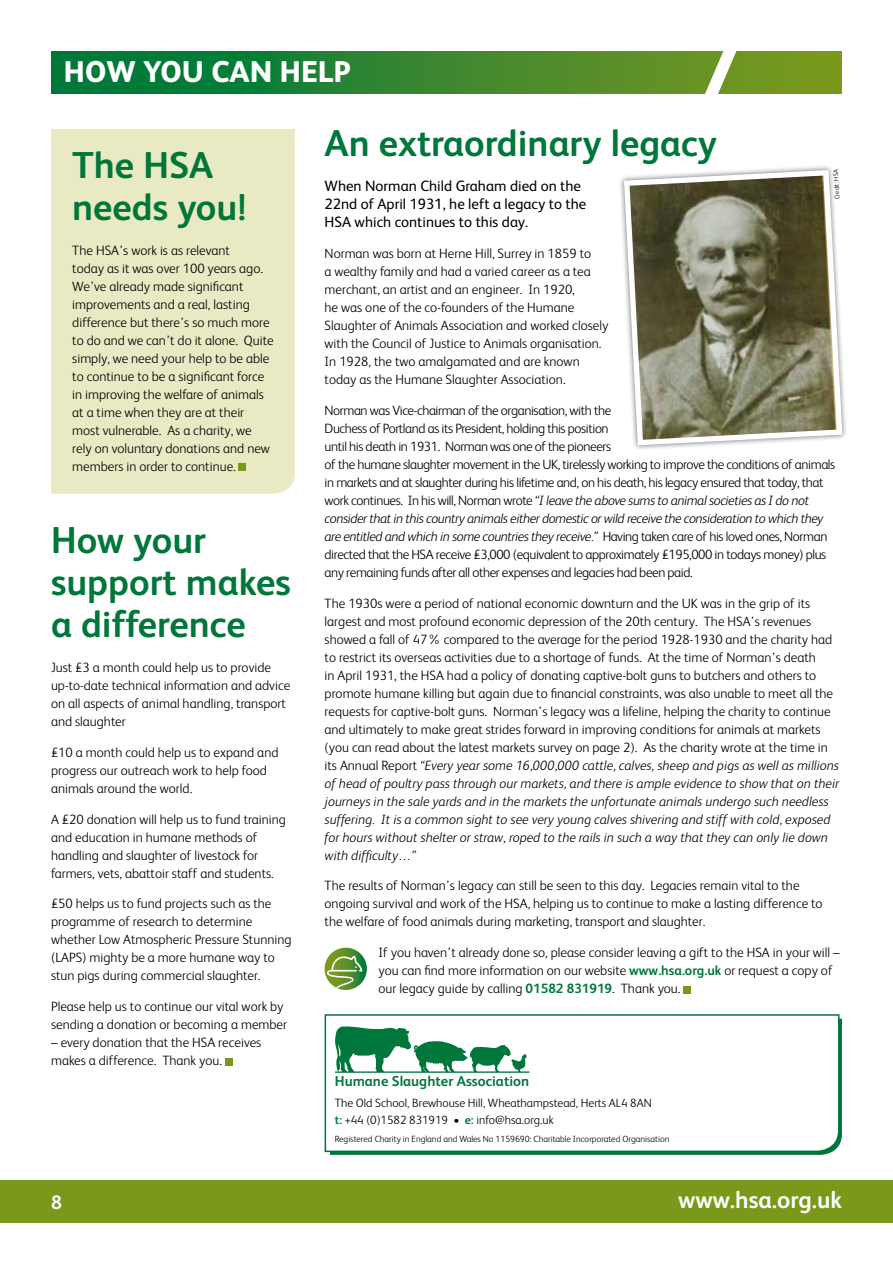
<style>
.page{position:relative;width:893px;height:1263px;background:#fff}
.page>*{position:absolute;margin:0;border:0;box-sizing:border-box;transform-origin:0 0}
.t1{font:700 37.5px/42px "FS Albert";color:#00773a}
.t2{font:800 30px "FS Albert";color:#fff}
.t3{font:700 24px "FS Albert";color:#fff}
.t4{font:700 19.5px "FS Albert";color:#fff}
.t5{font:15px/18px "FS Albert";color:#000}
.t6{font:700 14.4px "FS Albert";color:#00773a}
.t7{font:300 13.5px/18px "FS Albert";color:#000}
.t8{font:300 13.5px/18px "FS Albert";letter-spacing:-.03em;color:#000}
.t9{font:300 12px/16.5px "FS Albert";color:#000}
.t10{font:300 9px "FS Albert";color:#000}
.t11{font:300 6.6px "FS Albert";color:#000}
.s1{font-style:italic}
.s2{font-weight:700;color:#00773a}
</style>
<div class="page">
<div style="left:0;top:1180px;width:893px;height:42px;background:#7a991b"></div>
<div style="left:51px;top:129px;width:244px;height:365px;background:#e9e9c3"></div>
<div style="left:239px;top:464px;width:7px;height:7px;background:#7a991b"></div>
<svg style="left:324px;top:1014px;width:516px;height:139px"></svg>
<svg style="left:51px;top:51px;width:791px;height:43px;background:#34862e"></svg>
<svg style="left:694px;top:51px;width:54px;height:43px"></svg>
<svg style="left:335px;top:1026px;width:194px;height:47px"></svg>
<div style="left:225px;top:1058px;width:7px;height:7px;background:#7a991b"></div>
<div style="left:683px;top:986px;width:7px;height:7px;background:#7a991b"></div>
<svg style="left:621px;top:167px;width:224px;height:281px"></svg>
<svg style="left:325px;top:948px;width:42px;height:42px"></svg>
<svg style="left:327px;top:956px;width:35px;height:32px"></svg>
<h2 class="t2" style="left:64px;top:50px;width:289px">HOW YOU CAN HELP</h2>
<h1 class="t1" style="left:72px;top:142px;width:175px">The HSA needs you!</h1>
<p class="t7" style="left:72px;top:240px;width:203px">The HSA’s work is as relevant<br>today as it was over 100 years ago.<br>We’ve already made significant improvements and a real, lasting difference but there’s so much more to do and we can’t do it alone. Quite simply, we need your help to be able to continue to be a significant force in improving the welfare of animals at a time when they are at their most vulnerable. As a charity, we rely on voluntary donations and new members in order to continue.</p>
<h1 class="t1" style="left:51px;top:518px;width:241px">How your support makes a difference</h1>
<p class="t7" style="left:51px;top:658px;width:241px">Just £3 a month could help us to provide up-to-date technical information and advice on all aspects of animal handling, transport and slaughter</p>
<p class="t7" style="left:51px;top:743px;width:229px">£10 a month could help us to expand and progress our outreach work to help food animals around the world.</p>
<p class="t7" style="left:51px;top:809px;width:236px">A £20 donation will help us to fund training and education in humane methods of handling and slaughter of livestock for farmers, vets, abattoir staff and students.</p>
<p class="t7" style="left:51px;top:894px;width:242px">£50 helps us to fund projects such as the programme of research to determine whether Low Atmospheric Pressure Stunning (LAPS) mighty be a more humane way to stun pigs during commercial slaughter.</p>
<p class="t7" style="left:51px;top:997px;width:238px">Please help us to continue our vital work by sending a donation or becoming a member</p>
<p class="t7" style="left:51px;top:1033px;width:212px">– every donation that the HSA receives makes a difference. Thank you.</p>
<h1 class="t1" style="left:325px;top:121px;width:394px">An extraordinary legacy</h1>
<p class="t5" style="left:325px;top:177px;width:263px">When Norman Child Graham died on the<br>22nd of April 1931, he left a legacy to the<br>HSA which continues to this day.</p>
<p class="t7" style="left:325px;top:244px;width:285px">Norman was born at Herne Hill, Surrey in 1859 to<br>a wealthy family and had a varied career as a tea merchant, an artist and an engineer. In 1920,<br>he was one of the co-founders of the Humane Slaughter of Animals Association and worked closely with the Council of Justice to Animals organisation.<br>In 1928, the two amalgamated and are known today as the Humane Slaughter Association.</p>
<p class="t8" style="left:325px;top:401px;width:512px">Norman was Vice-chairman of the organisation, with the<br>Duchess of Portland as its President, holding this position<br>until his death in 1931. Norman was one of the pioneers<br>of the humane slaughter movement in the UK, tirelessly working to improve the conditions of animals in markets and at slaughter during his lifetime and, on his death, his legacy ensured that today, that work continues. In his will, Norman wrote <span class="s1">“I leave the above sums to animal societies as I do not consider that in this country animals either domestic or wild receive the consideration to which they are entitled and which in some countries they receive.”</span> Having taken care of his loved ones, Norman directed that the HSA receive £3,000 (equivalent to approximately £195,000 in todays money) plus any remaining funds after all other expenses and legacies had been paid.</p>
<p class="t7" style="left:325px;top:593px;width:516px">The 1930s were a period of national economic downturn and the UK was in the grip of its largest and most profound economic depression of the 20th century. The HSA’s revenues showed a fall of 47% compared to the average for the period 1928-1930 and the charity had to restrict its overseas activities due to a shortage of funds. At the time of Norman’s death<br>in April 1931, the HSA had a policy of donating captive-bolt guns to butchers and others to promote humane killing but again due to financial constraints, was also unable to meet all the requests for captive-bolt guns. Norman’s legacy was a lifeline, helping the charity to continue and ultimately to make great strides forward in improving conditions for animals at markets (you can read about the latest markets survey on page 2). As the charity wrote at the time in its Annual Report <span class="s1">“Every year some 16,000,000 cattle, calves, sheep and pigs as well as millions of head of poultry pass through our markets, and there is ample evidence to show that on their journeys in the sale yards and in the markets the unfortunate animals undergo such needless suffering. It is a common sight to see very young calves shivering and stiff with cold, exposed for hours without shelter or straw, roped to the rails in such a way that they can only lie down with difficulty…”</span></p>
<p class="t7" style="left:325px;top:876px;width:500px">The results of Norman’s legacy can still be seen to this day. Legacies remain vital to the ongoing survival and work of the HSA, helping us to continue to make a lasting difference to the welfare of food animals during marketing, transport and slaughter.</p>
<p class="t7" style="left:379px;top:943px;width:463px">If you haven’t already done so, please consider leaving a gift to the HSA in your will – you can find more information on our website <span class="s2">www.hsa.org.uk</span> or request a copy of our legacy guide by calling <span class="s2">01582 831919</span>. Thank you.</p>
<p class="t11" style="left:833px;top:200px;width:32px;rotate:-93deg">Credit: HSA</p>
<p class="t6" style="left:335px;top:1071px;width:196px">Humane Slaughter Association</p>
<p class="t9" style="left:335px;top:1094px;width:318px">The Old School, Brewhouse Hill, Wheathampstead, Herts AL4 8AN <span class="s2">t:</span> +44 (0)1582 831919 • <span class="s2">e:</span> info@hsa.org.uk</p>
<p class="t10" style="left:335px;top:1132px;width:336px">Registered Charity in England and Wales No 1159690: Charitable Incorporated Organisation</p>
<h3 class="t4" style="left:51px;top:1189px;width:12px">8</h3>
<h3 class="t3" style="left:678px;top:1184px;width:165px">www.hsa.org.uk</h3>
</div>
